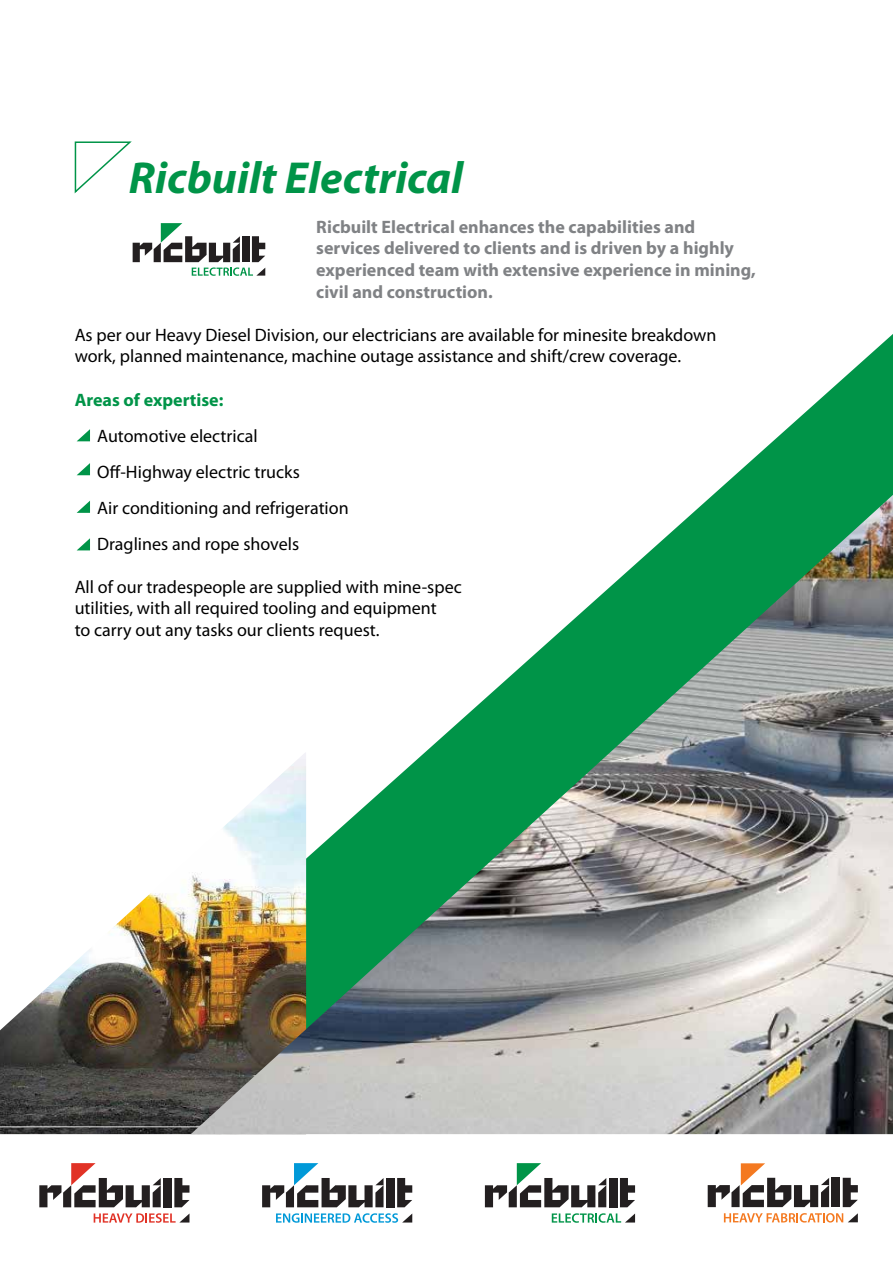
<style>
.page{position:relative;width:893px;height:1263px;background:#fff}
.page>*{position:absolute;margin:0;border:0;box-sizing:border-box;transform-origin:0 0}
.t1{font:italic 700 45px "Myriad Pro";color:#009448}
.t2{font:18px/21.6px "Myriad Pro";color:#000}
.t3{font:700 18px/21.6px "Myriad Pro";color:#808285}
.t4{font:700 18px "Myriad Pro";color:#009448}
</style>
<div class="page">
<div style="left:832px;top:1178px;width:8px;height:29px;background:#231f20"></div>
<svg style="left:843px;top:1178px;width:15px;height:29px"></svg>
<svg style="left:708px;top:1163px;width:121px;height:44px"></svg>
<svg style="left:724px;top:1213px;width:134px;height:9px"></svg>
<div style="left:609px;top:1178px;width:8px;height:29px;background:#231f20"></div>
<svg style="left:620px;top:1178px;width:15px;height:29px"></svg>
<svg style="left:485px;top:1163px;width:121px;height:44px"></svg>
<svg style="left:552px;top:1213px;width:83px;height:10px"></svg>
<div style="left:386px;top:1178px;width:8px;height:29px;background:#231f20"></div>
<svg style="left:397px;top:1178px;width:15px;height:29px"></svg>
<svg style="left:262px;top:1163px;width:122px;height:44px"></svg>
<svg style="left:276px;top:1213px;width:136px;height:10px"></svg>
<div style="left:163px;top:1178px;width:9px;height:29px;background:#231f20"></div>
<svg style="left:174px;top:1178px;width:15px;height:29px"></svg>
<svg style="left:39px;top:1163px;width:122px;height:44px"></svg>
<svg style="left:94px;top:1213px;width:95px;height:10px"></svg>
<svg style="left:76px;top:242px;width:817px;height:309px"></svg>
<svg style="left:74px;top:141px;width:58px;height:53px"></svg>
<svg style="left:133px;top:223px;width:132px;height:53px"></svg>
<svg style="left:77px;top:429px;width:13px;height:12px"></svg>
<svg style="left:77px;top:463px;width:13px;height:12px"></svg>
<svg style="left:77px;top:538px;width:13px;height:12px"></svg>
<svg style="left:77px;top:501px;width:13px;height:12px"></svg>
<img style="left:0;top:893px;width:191px;height:241px">
<img style="left:191px;top:495px;width:702px;height:639px">
<h1 class="t1" style="left:129px;top:149px;width:336px">Ricbuilt Electrical</h1>
<p class="t3" style="left:316px;top:215px;width:441px">Ricbuilt Electrical enhances the capabilities and services delivered to clients and is driven by a highly experienced team with extensive experience in mining, civil and construction.</p>
<p class="t2" style="left:75px;top:324px;width:643px">As per our Heavy Diesel Division, our electricians are available for minesite breakdown work, planned maintenance, machine outage assistance and shift/crew coverage.</p>
<p class="t4" style="left:75px;top:388px;width:150px">Areas of expertise:</p>
<p class="t2" style="left:97px;top:417px;width:253px;line-height:36px">Automotive electrical<br>Off-Highway electric trucks<br>Air conditioning and refrigeration<br>Draglines and rope shovels</p>
<p class="t2" style="left:75px;top:576px;width:389px">All of our tradespeople are supplied with mine-spec utilities, with all required tooling and equipment<br>to carry out any tasks our clients request.</p>
</div>
